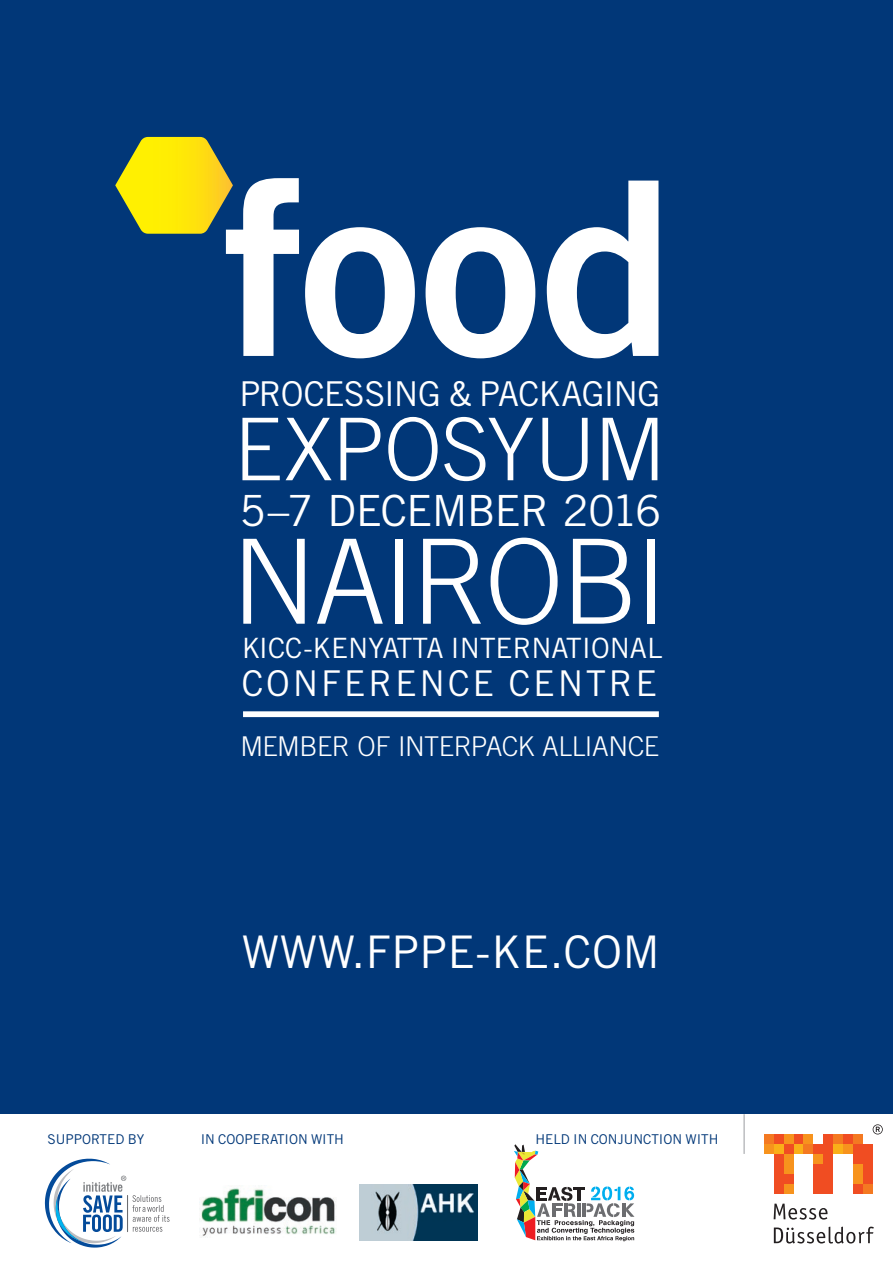
<style>
.page{position:relative;width:893px;height:1263px;background:#013778}
.page>*{position:absolute;margin:0;border:0;box-sizing:border-box;transform-origin:0 0}
.t1{font:242.85px "Trade Gothic LT Std Bd 2";letter-spacing:-.01em;color:#fff}
.t2{font:300 117.6px "Trade Gothic LT Std";letter-spacing:-.03em;color:#fff}
.t3{font:300 86.55px "Trade Gothic LT Std";letter-spacing:-.01em;color:#fff}
.t4{font:45px "Trade Gothic LT Std";letter-spacing:.01em;color:#fff}
.t5{font:43.05px "Trade Gothic LT Std";letter-spacing:-.02em;color:#fff}
.t6{font:35.55px "Trade Gothic LT Std";letter-spacing:.08em;color:#fff}
.t7{font:34.2px "Trade Gothic LT Std";letter-spacing:-.03em;color:#fff}
.t8{font:28.05px "Trade Gothic LT Std";color:#fff}
.t9{font:300 27.3px "Trade Gothic LT Std";letter-spacing:-.02em;color:#fff}
.t10{font:13.5px "Trade Gothic LT Std";color:#013778}
</style>
<div class="page">
<div style="left:0;top:1114px;width:893px;height:149px;background:#fff"></div>
<svg style="left:774px;top:1226px;width:100px;height:17px"></svg>
<svg style="left:774px;top:1203px;width:53px;height:16px"></svg>
<div style="left:764px;top:1144px;width:10px;height:10px;background:#f7931d"></div>
<div style="left:774px;top:1134px;width:10px;height:10px;background:#f04d22"></div>
<div style="left:774px;top:1144px;width:10px;height:10px;background:#faaf18"></div>
<div style="left:784px;top:1134px;width:10px;height:10px;background:#f7931d"></div>
<div style="left:784px;top:1144px;width:10px;height:10px;background:#f04d22"></div>
<div style="left:794px;top:1134px;width:9px;height:10px;background:#f04d22"></div>
<div style="left:794px;top:1144px;width:9px;height:10px;background:#faaf18"></div>
<div style="left:803px;top:1134px;width:10px;height:10px;background:#f7931d"></div>
<div style="left:803px;top:1144px;width:10px;height:10px;background:#f47921"></div>
<div style="left:833px;top:1134px;width:10px;height:10px;background:#f47921"></div>
<div style="left:833px;top:1144px;width:10px;height:10px;background:#faaf18"></div>
<div style="left:843px;top:1134px;width:10px;height:10px;background:#f04d22"></div>
<div style="left:843px;top:1144px;width:10px;height:10px;background:#f7931d"></div>
<div style="left:853px;top:1134px;width:10px;height:10px;background:#f47921"></div>
<div style="left:853px;top:1144px;width:10px;height:20px;background:#f04d22"></div>
<div style="left:863px;top:1144px;width:10px;height:40px;background:#f04d22"></div>
<div style="left:774px;top:1154px;width:10px;height:40px;background:#f04d22"></div>
<div style="left:784px;top:1154px;width:10px;height:20px;background:#f7931d"></div>
<div style="left:784px;top:1174px;width:10px;height:10px;background:#f04d22"></div>
<div style="left:784px;top:1184px;width:10px;height:10px;background:#f7931d"></div>
<div style="left:853px;top:1164px;width:10px;height:20px;background:#f7931d"></div>
<div style="left:863px;top:1184px;width:10px;height:10px;background:#f47921"></div>
<div style="left:764px;top:1134px;width:10px;height:10px;background:#f47921"></div>
<div style="left:813px;top:1144px;width:10px;height:10px;background:#f04d22"></div>
<div style="left:813px;top:1154px;width:10px;height:10px;background:#f7931d"></div>
<div style="left:813px;top:1164px;width:10px;height:30px;background:#f04d22"></div>
<div style="left:823px;top:1134px;width:10px;height:60px;background:#f04d22"></div>
<div style="left:853px;top:1184px;width:10px;height:10px;background:#f04d22"></div>
<svg style="left:873px;top:1124px;width:10px;height:10px"></svg>
<hr style="left:743px;top:1114px;width:2px;height:40px;background:#bcbdc0">
<div style="left:243px;top:711px;width:416px;height:6px;background:#fff"></div>
<svg style="left:115px;top:137px;width:118px;height:97px"></svg>
<img style="left:201px;top:1188px;width:135px;height:49px">
<img style="left:359px;top:1185px;width:118px;height:55px">
<svg style="left:514px;top:1144px;width:120px;height:97px"></svg>
<svg style="left:132px;top:1195px;width:38px;height:37px"></svg>
<hr style="left:127px;top:1195px;width:1px;height:37px;background:#6c6d70">
<svg style="left:45px;top:1158px;width:81px;height:89px"></svg>
<h1 class="t1" style="left:223px;top:119px;width:453px">food</h1>
<p class="t7" style="left:239px;top:373px;width:422px">PROCESSING &amp; PACKAGING</p>
<h3 class="t3" style="left:234px;top:398px;width:434px">EXPOSYUM</h3>
<h3 class="t5" style="left:240px;top:485px;width:423px">5–7 DECEMBER 2016</h3>
<h2 class="t2" style="left:232px;top:512px;width:438px">NAIROBI</h2>
<h1 class="t1" style="left:223px;top:190px;width:453px">food</h1>
<p class="t7" style="left:239px;top:444px;width:422px">PROCESSING &amp; PACKAGING</p>
<h3 class="t3" style="left:234px;top:470px;width:434px">EXPOSYUM</h3>
<h3 class="t5" style="left:240px;top:556px;width:423px">5–7 DECEMBER 2016</h3>
<h2 class="t2" style="left:232px;top:584px;width:438px">NAIROBI</h2>
<p class="t8" style="left:242px;top:631px;width:422px">KICC -KENYATTA INTERNATIONAL</p>
<p class="t9" style="left:240px;top:659px;width:420px">MEMBER OF INTERPACK ALLIANCE</p>
<h3 class="t6" style="left:242px;top:661px;width:417px">CONFERENCE CENTRE</h3>
<p class="t9" style="left:240px;top:730px;width:420px">MEMBER OF INTERPACK ALLIANCE</p>
<h3 class="t4" style="left:242px;top:925px;width:420px">WWW.FPPE-KE.COM</h3>
<p class="t10" style="left:48px;top:1131px;width:98px">SUPPORTED BY</p>
<p class="t10" style="left:201px;top:1131px;width:145px">IN COOPERATION WITH</p>
<p class="t10" style="left:535px;top:1131px;width:185px">HELD IN CONJUNCTION WITH</p>
</div>
